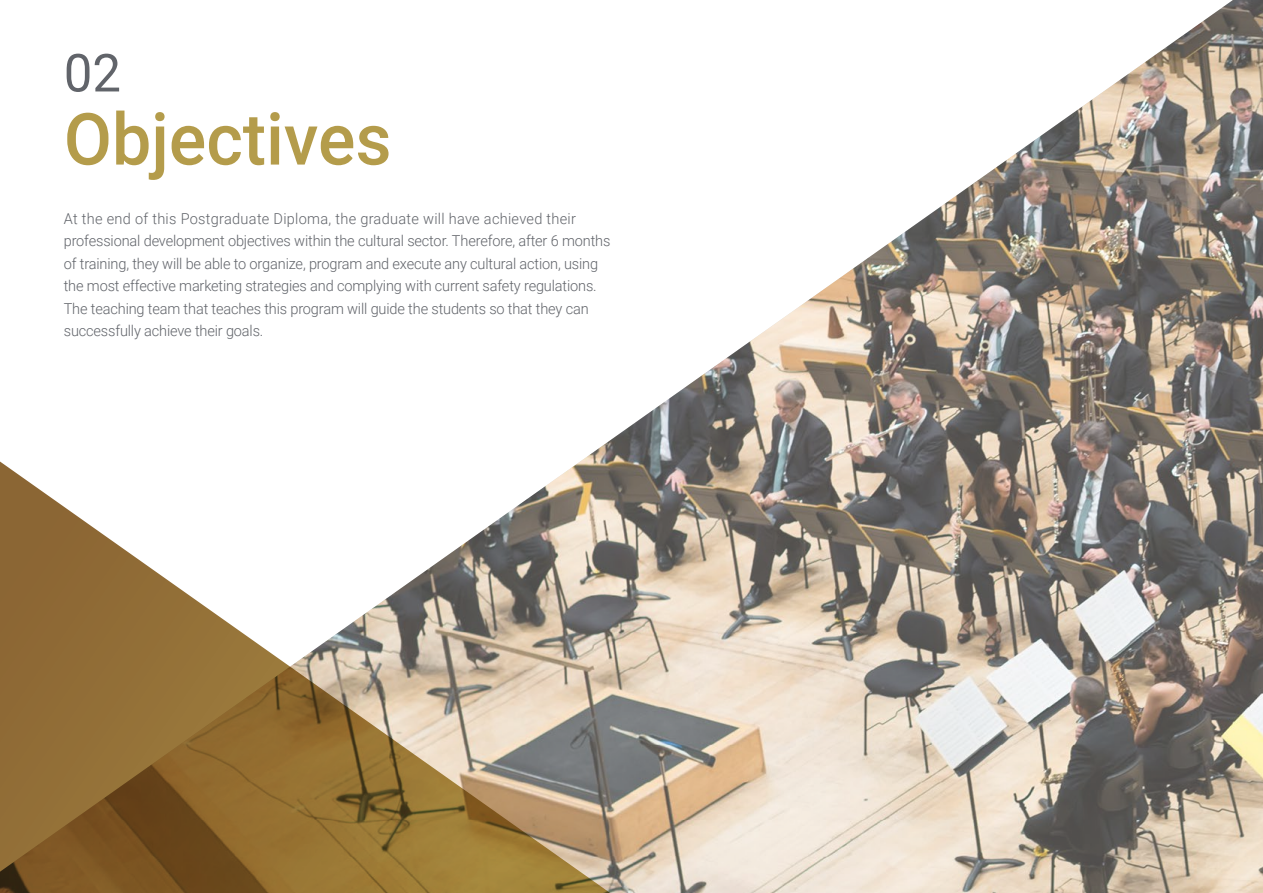
<style>
.page{position:relative;width:1263px;height:893px;background:#fff}
.page>*{position:absolute;margin:0;border:0;box-sizing:border-box;transform-origin:0 0}
.t1{font:500 72px "Roboto";color:#b49c4b}
.t2{font:52.5px "Roboto";color:#61646a}
.t3{font:300 15px/22.5px "Roboto";letter-spacing:-.01em;color:#61646a}
</style>
<div class="page">
<img style="left:602px;top:0;width:661px;height:893px">
<svg style="left:0;top:446px;width:640px;height:447px"></svg>
<h2 class="t2" style="left:64px;top:36px;width:59px">02</h2>
<h1 class="t1" style="left:64px;top:89px;width:329px">Objectives</h1>
<p class="t3" style="left:64px;top:207px;width:548px">At the end of this Postgraduate Diploma, the graduate will have achieved their professional development objectives within the cultural sector. Therefore, after 6 months of training, they will be able to organize, program and execute any cultural action, using the most effective marketing strategies and complying with current safety regulations.<br>The teaching team that teaches this program will guide the students so that they can successfully achieve their goals.</p>
</div>
